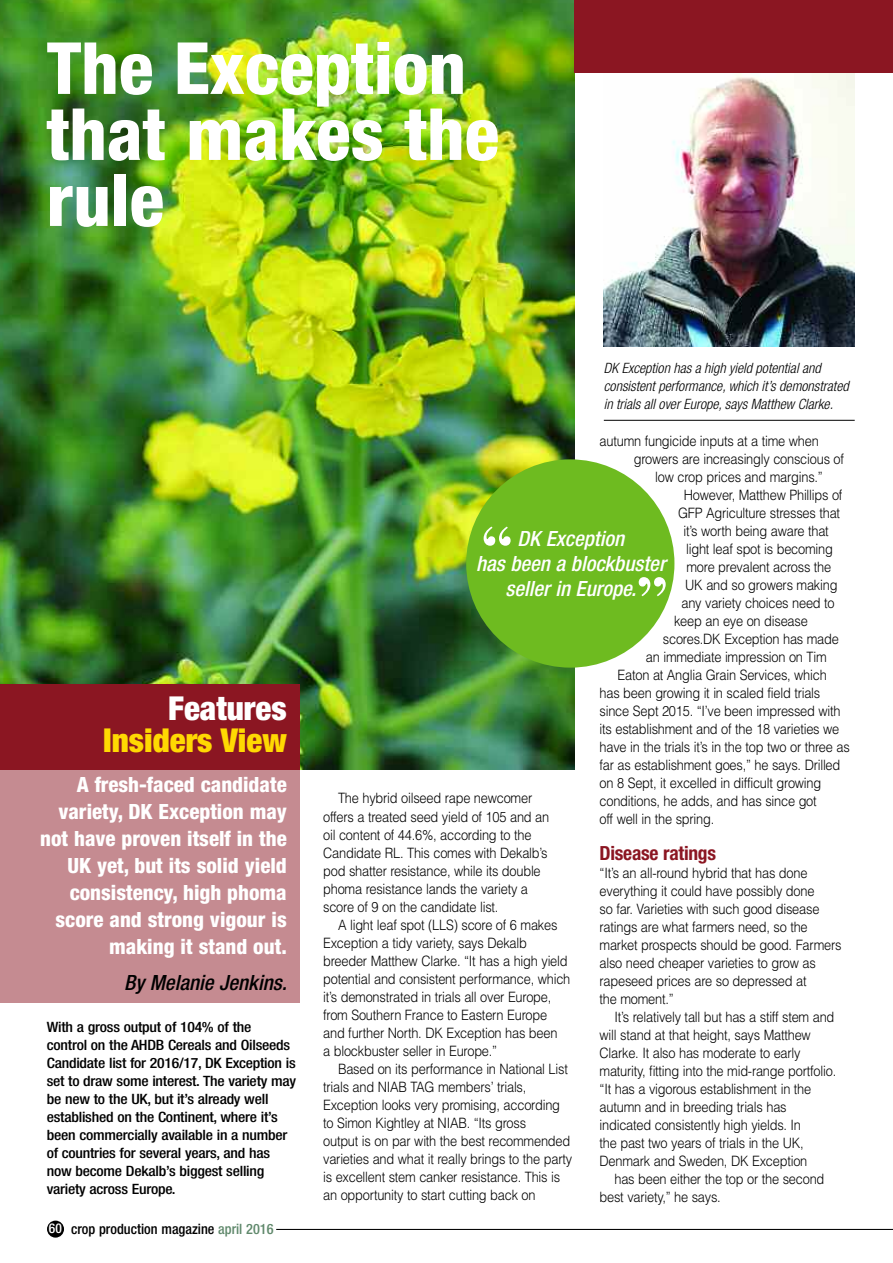
<style>
.page{position:relative;width:893px;height:1263px;background:#fff}
.page>*{position:absolute;margin:0;border:0;box-sizing:border-box;transform-origin:0 0}
.t1{font:800 condensed 72px/66px "Helvetica Neue";color:#fff}
.t2{font:700 58.95px "Bodoni BT";color:#fff}
.t3{font:900 condensed 33px "Helvetica Neue";color:#ffd902}
.t4{font:900 condensed 33px "Helvetica Neue";color:#fff}
.t5{font:800 condensed 21px/27px "Helvetica Neue";color:#fff;text-align:right}
.t6{font:italic 500 condensed 21px/25.2px "Helvetica Neue";color:#fff;text-align:center}
.t7{font:italic 500 condensed 21px "Helvetica Neue";color:#000}
.t8{font:700 condensed 19.5px "Helvetica Neue";letter-spacing:-.015em;color:#8b1622}
.t9{font:300 14.25px/18px "Helvetica";letter-spacing:-.015em;color:#000;scale:.9 1}
.t10{font:500 condensed 14.25px/18px "Helvetica Neue";letter-spacing:-.015em;color:#000;scale:1.1 1}
.t11{font:italic 300 condensed 14.25px/18px "Helvetica Neue";color:#000}
.t12{font:500 condensed 14.25px "Helvetica Neue";letter-spacing:-.015em;color:#000}
.s1{font-size:13.5px;color:#fff}
.s2{color:#60896c}
</style>
<div class="page">
<img style="left:0;top:0;width:574px;height:770px">
<div style="left:0;top:768px;width:299px;height:234px;background:#c58b91"></div>
<div style="left:0;top:685px;width:299px;height:85px;background:#8b1622"></div>
<img style="left:604px;top:72px;width:250px;height:275px">
<hr style="left:604px;top:420px;width:251px;height:1px;background:#000">
<div style="left:574px;top:0;width:319px;height:72px;background:#8b1622"></div>
<div style="left:466px;top:459px;width:208px;height:209px;background:#6ebb20;border-radius:50%"></div>
<div style="left:47px;top:1220px;width:17px;height:17px;background:#000;border-radius:50%"></div>
<hr style="left:276px;top:1229px;width:617px;height:1px;background:#000">
<h1 class="t1" style="left:47px;top:42px;width:454px">The Exception that makes the rule</h1>
<p class="t11" style="left:604px;top:360px;width:246px">DK Exception has a high yield potential and consistent performance, which it’s demonstrated in trials all over Europe, says Matthew Clarke.</p>
<h3 class="t4" style="left:168px;top:697px;width:120px">Features</h3>
<h3 class="t3" style="left:103px;top:728px;width:185px">Insiders View</h3>
<h3 class="t5" style="left:40px;top:773px;width:248px">A fresh-faced candidate variety, DK Exception may not have proven itself in the<br>UK yet, but its solid yield consistency, high phoma score and strong vigour is making it stand out.</h3>
<h3 class="t7" style="left:124px;top:975px;width:164px">By Melanie Jenkins.</h3>
<p class="t10" style="left:47px;top:1019px;width:228px">With a gross output of 104% of the<br>control on the AHDB Cereals and Oilseeds Candidate list for 2016/17, DK Exception is set to draw some interest. The variety may be new to the UK, but it’s already well established on the Continent, where it’s been commercially available in a number of countries for several years, and has now become Dekalb’s biggest selling variety across Europe.</p>
<p class="t12" style="left:49px;top:1224px;width:226px"><span class="s1">60</span> crop production magazine <span class="s2">april 2016</span></p>
<p class="t9" style="left:600px;top:432px;width:245px">autumn fungicide inputs at a time when</p>
<p class="t9" style="left:634px;top:450px;width:235px">growers are increasingly conscious of</p>
<p class="t9" style="left:655px;top:468px;width:188px">low crop prices and margins.”</p>
<p class="t9" style="left:684px;top:486px;width:178px">However, Matthew Phillips of</p>
<p class="t9" style="left:678px;top:504px;width:182px">GFP Agriculture stresses that</p>
<p class="t9" style="left:684px;top:522px;width:163px">it’s worth being aware that</p>
<p class="t9" style="left:686px;top:540px;width:165px">light leaf spot is becoming</p>
<p class="t9" style="left:686px;top:558px;width:162px">more prevalent across the</p>
<p class="t9" style="left:685px;top:576px;width:171px">UK and so growers making</p>
<p class="t9" style="left:681px;top:594px;width:172px">any variety choices need to</p>
<p class="t9" style="left:674px;top:612px;width:150px">keep an eye on disease</p>
<p class="t9" style="left:663px;top:630px;width:197px">scores.DK Exception has made</p>
<p class="t9" style="left:646px;top:648px;width:203px">an immediate impression on Tim</p>
<p class="t9" style="left:618px;top:666px;width:234px">Eaton at Anglia Grain Services, which</p>
<p class="t9" style="left:600px;top:684px;width:247px">has been growing it in scaled field trials</p>
<p class="t9" style="left:600px;top:702px;width:269px">since Sept 2015. “I’ve been impressed with</p>
<p class="t9" style="left:600px;top:720px;width:268px">its establishment and of the 18 varieties we</p>
<p class="t9" style="left:600px;top:738px;width:279px">have in the trials it’s in the top two or three as</p>
<p class="t9" style="left:600px;top:756px;width:269px">far as establishment goes,” he says. Drilled</p>
<p class="t9" style="left:600px;top:774px;width:248px">on 8 Sept, it excelled in difficult growing</p>
<p class="t9" style="left:600px;top:792px;width:243px">conditions, he adds, and has since got</p>
<p class="t9" style="left:600px;top:810px;width:129px">off well in the spring.</p>
<h3 class="t8" style="left:600px;top:846px;width:118px">Disease ratings</h3>
<p class="t9" style="left:600px;top:864px;width:270px">“It’s an all-round hybrid that has done everything it could have possibly done<br>so far. Varieties with such good disease ratings are what farmers need, so the market prospects should be good. Farmers also need cheaper varieties to grow as rapeseed prices are so depressed at<br>the moment.”</p>
<p class="t9" style="left:600px;top:1008px;width:264px;text-indent:15px">It’s relatively tall but has a stiff stem and will stand at that height, says Matthew Clarke. It also has moderate to early maturity, fitting into the mid-range portfolio. “It has a vigorous establishment in the autumn and in breeding trials has indicated consistently high yields. In<br>the past two years of trials in the UK, Denmark and Sweden, DK Exception</p>
<p class="t9" style="left:600px;top:1170px;width:251px;text-indent:15px">has been either the top or the second best variety,” he says.</p>
<h2 class="t2" style="left:480px;top:527px;width:35px">“</h2>
<h3 class="t6" style="left:476px;top:527px;width:191px">DK Exception<br>has been a blockbuster seller in Europe.</h3>
<h2 class="t2" style="left:635px;top:578px;width:35px">”</h2>
<p class="t9" style="left:323px;top:789px;width:253px;text-indent:15px">The hybrid oilseed rape newcomer offers a treated seed yield of 105 and an oil content of 44.6%, according to the Candidate RL. This comes with Dekalb’s pod shatter resistance, while its double phoma resistance lands the variety a score of 9 on the candidate list.</p>
<p class="t9" style="left:323px;top:915px;width:276px;text-indent:15px">A light leaf spot (LLS) score of 6 makes Exception a tidy variety, says Dekalb breeder Matthew Clarke. “It has a high yield potential and consistent performance, which it’s demonstrated in trials all over Europe, from Southern France to Eastern Europe and further North. DK Exception has been<br>a blockbuster seller in Europe.”</p>
<p class="t9" style="left:323px;top:1059px;width:278px;text-indent:15px">Based on its performance in National List trials and NIAB TAG members’ trials, Exception looks very promising, according to Simon Kightley at NIAB. “Its gross<br>output is on par with the best recommended varieties and what it really brings to the party is excellent stem canker resistance. This is an opportunity to start cutting back on</p>
</div>
